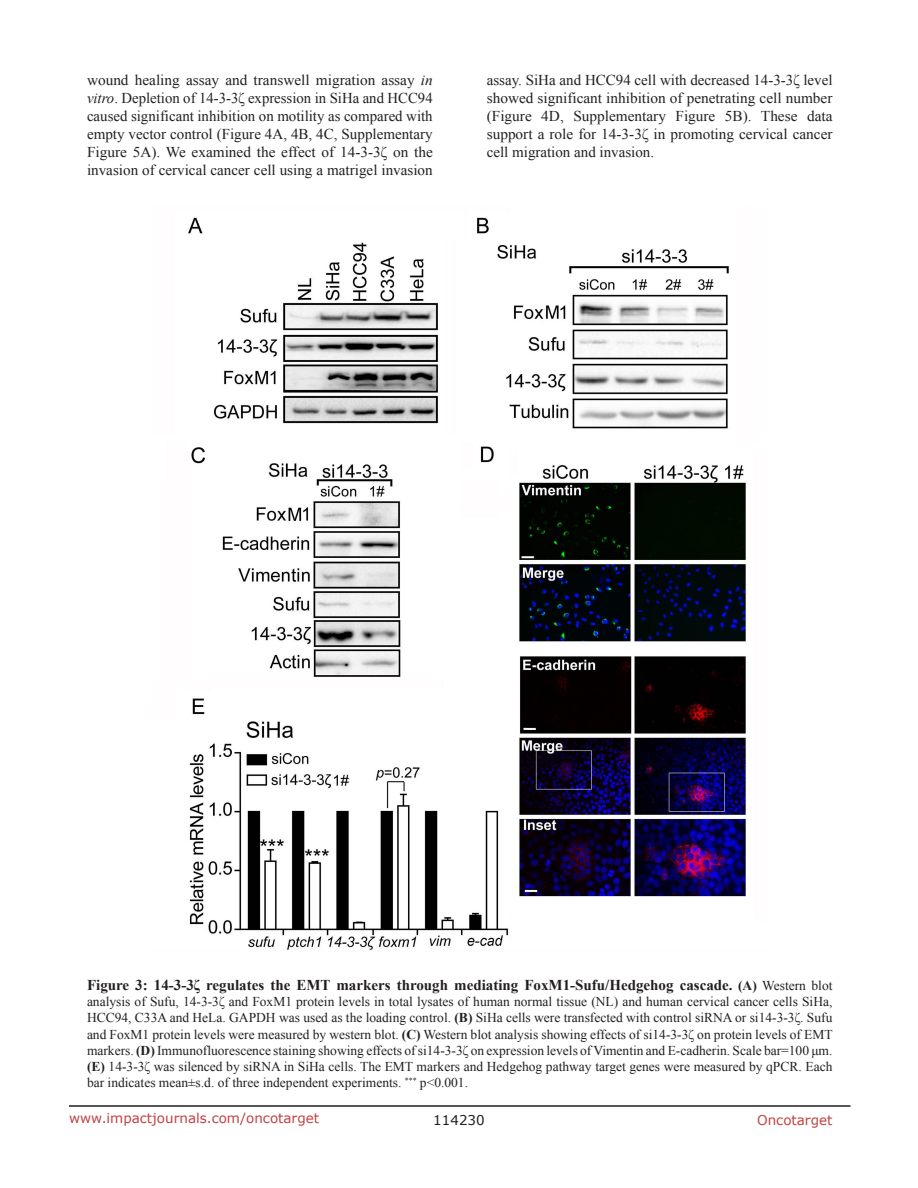
<style>
.page{position:relative;width:918px;height:1188px;background:#fff}
.page>*{position:absolute;margin:0;border:0;box-sizing:border-box;transform-origin:0 0}
.BodyText{font:15px/18px "Times New Roman";color:#231f20;text-align:justify}
.figuretext{font:700 15px "Times New Roman";color:#231f20}
.figuretext-2{font:13.5px/16.2px "Times New Roman";color:#231f20;text-align:justify}
.t1{font:13.5px "Verdana";color:#c24141}
.t2{font:13.5px "Verdana";color:#231f20}
.s1{font-style:italic}
.s2{font-size:13.5px}
.s3{font-weight:400;font-size:13.5px}
.s4{font-weight:700}
</style>
<div class="page">
<hr style="left:69px;top:1105px;width:781px;height:2px;background:#231f20">
<img style="left:188px;top:217px;width:559px;height:733px">
<p class="BodyText" style="left:87px;top:71px;width:347px">wound healing assay and transwell migration assay <span class="s1">in vitro</span>. Depletion of 14-3-3ζ expression in SiHa and HCC94 caused significant inhibition on motility as compared with empty vector control (Figure 4A, 4B, 4C, Supplementary Figure 5A). We examined the effect of 14-3-3ζ on the invasion of cervical cancer cell using a matrigel invasion</p>
<p class="BodyText" style="left:487px;top:71px;width:347px">assay. SiHa and HCC94 cell with decreased 14-3-3ζ level showed significant inhibition of penetrating cell number (Figure 4D, Supplementary Figure 5B). These data support a role for 14-3-3ζ in promoting cervical cancer cell migration and invasion.</p>
<p class="figuretext" style="left:87px;top:975px;width:747px">Figure 3: 14-3-3ζ regulates the EMT markers through mediating FoxM1-Sufu/Hedgehog cascade. <span class="s2">(A)</span> <span class="s3">Western blot</span></p>
<p class="figuretext-2" style="left:87px;top:993px;width:747px">analysis of Sufu, 14-3-3ζ and FoxM1 protein levels in total lysates of human normal tissue (NL) and human cervical cancer cells SiHa, HCC94, C33A and HeLa. GAPDH was used as the loading control. <span class="s4">(B)</span> SiHa cells were transfected with control siRNA or si14-3-3ζ. Sufu and FoxM1 protein levels were measured by western blot. <span class="s4">(C)</span> Western blot analysis showing effects of si14-3-3ζ on protein levels of EMT markers. <span class="s4">(D)</span> Immunofluorescence staining showing effects of si14-3-3ζ on expression levels of Vimentin and E-cadherin. Scale bar=100 μm. <span class="s4">(E)</span> 14-3-3ζ was silenced by siRNA in SiHa cells. The EMT markers and Hedgehog pathway target genes were measured by qPCR. Each bar indicates mean±s.d. of three independent experiments. <sup>***</sup> p&lt;0.001.</p>
<p class="t1" style="left:69px;top:1109px;width:252px">www.impactjournals.com/oncotarget</p>
<p class="t2" style="left:433px;top:1111px;width:53px">114230</p>
<p class="t1" style="left:757px;top:1111px;width:77px">Oncotarget</p>
</div>
